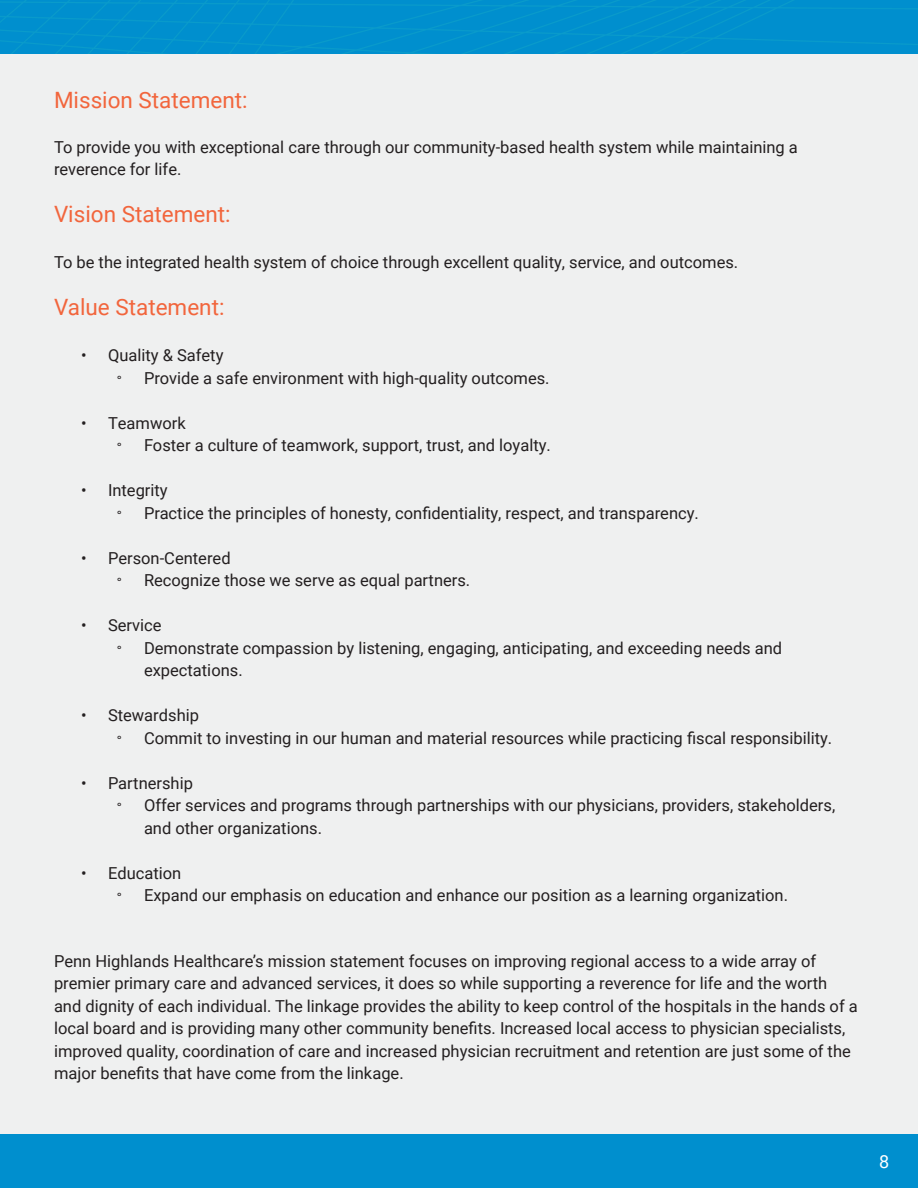
<style>
.page{position:relative;width:918px;height:1188px;background:#eff0f0}
.page>*{position:absolute;margin:0;border:0;box-sizing:border-box;transform-origin:0 0}
.t1{font:22.5px "Roboto";color:#f2653c}
.t2{font:18px "Roboto";color:#fff}
.t3{font:16.5px/22.5px "Roboto";color:#231f20}
</style>
<div class="page">
<div style="left:0;top:1134px;width:918px;height:54px;background:#008fce"></div>
<div style="left:0;top:0;width:918px;height:54px;background:#008fce"></div>
<p class="t1" style="left:54px;top:84px;width:195px">Mission Statement:</p>
<p class="t3" style="left:54px;top:135px;width:745px">To provide you with exceptional care through our community-based health system while maintaining a reverence for life.</p>
<p class="t1" style="left:54px;top:198px;width:178px">Vision Statement:</p>
<p class="t3" style="left:54px;top:250px;width:686px">To be the integrated health system of choice through excellent quality, service, and outcomes.</p>
<p class="t1" style="left:54px;top:291px;width:172px">Value Statement:</p>
<p class="t3" style="left:81px;top:343px;width:144px">• Quality &amp; Safety</p>
<p class="t3" style="left:117px;top:366px;width:6px">⸰</p>
<p class="t3" style="left:144px;top:366px;width:407px">Provide a safe environment with high-quality outcomes.</p>
<p class="t3" style="left:81px;top:411px;width:106px">• Teamwork</p>
<p class="t3" style="left:117px;top:433px;width:6px">⸰</p>
<p class="t3" style="left:144px;top:433px;width:408px">Foster a culture of teamwork, support, trust, and loyalty.</p>
<p class="t3" style="left:81px;top:478px;width:88px">• Integrity</p>
<p class="t3" style="left:117px;top:501px;width:6px">⸰</p>
<p class="t3" style="left:144px;top:501px;width:556px">Practice the principles of honesty, confidentiality, respect, and transparency.</p>
<p class="t3" style="left:81px;top:546px;width:151px">• Person-Centered</p>
<p class="t3" style="left:117px;top:568px;width:6px">⸰</p>
<p class="t3" style="left:144px;top:568px;width:328px">Recognize those we serve as equal partners.</p>
<p class="t3" style="left:81px;top:613px;width:82px">• Service</p>
<p class="t3" style="left:117px;top:636px;width:6px">⸰</p>
<p class="t3" style="left:144px;top:636px;width:640px">Demonstrate compassion by listening, engaging, anticipating, and exceeding needs and expectations.</p>
<p class="t3" style="left:81px;top:703px;width:120px">• Stewardship</p>
<p class="t3" style="left:117px;top:726px;width:6px">⸰</p>
<p class="t3" style="left:144px;top:726px;width:690px">Commit to investing in our human and material resources while practicing fiscal responsibility.</p>
<p class="t3" style="left:81px;top:771px;width:113px">• Partnership</p>
<p class="t3" style="left:117px;top:793px;width:6px">⸰</p>
<p class="t3" style="left:144px;top:793px;width:693px">Offer services and programs through partnerships with our physicians, providers, stakeholders, and other organizations.</p>
<p class="t3" style="left:81px;top:861px;width:102px">• Education</p>
<p class="t3" style="left:117px;top:883px;width:6px">⸰</p>
<p class="t3" style="left:144px;top:883px;width:646px">Expand our emphasis on education and enhance our position as a learning organization.</p>
<p class="t3" style="left:54px;top:949px;width:805px">Penn Highlands Healthcare’s mission statement focuses on improving regional access to a wide array of premier primary care and advanced services, it does so while supporting a reverence for life and the worth and dignity of each individual. The linkage provides the ability to keep control of the hospitals in the hands of a local board and is providing many other community benefits. Increased local access to physician specialists, improved quality, coordination of care and increased physician recruitment and retention are just some of the major benefits that have come from the linkage.</p>
<p class="t2" style="left:879px;top:1149px;width:12px">8</p>
</div>
